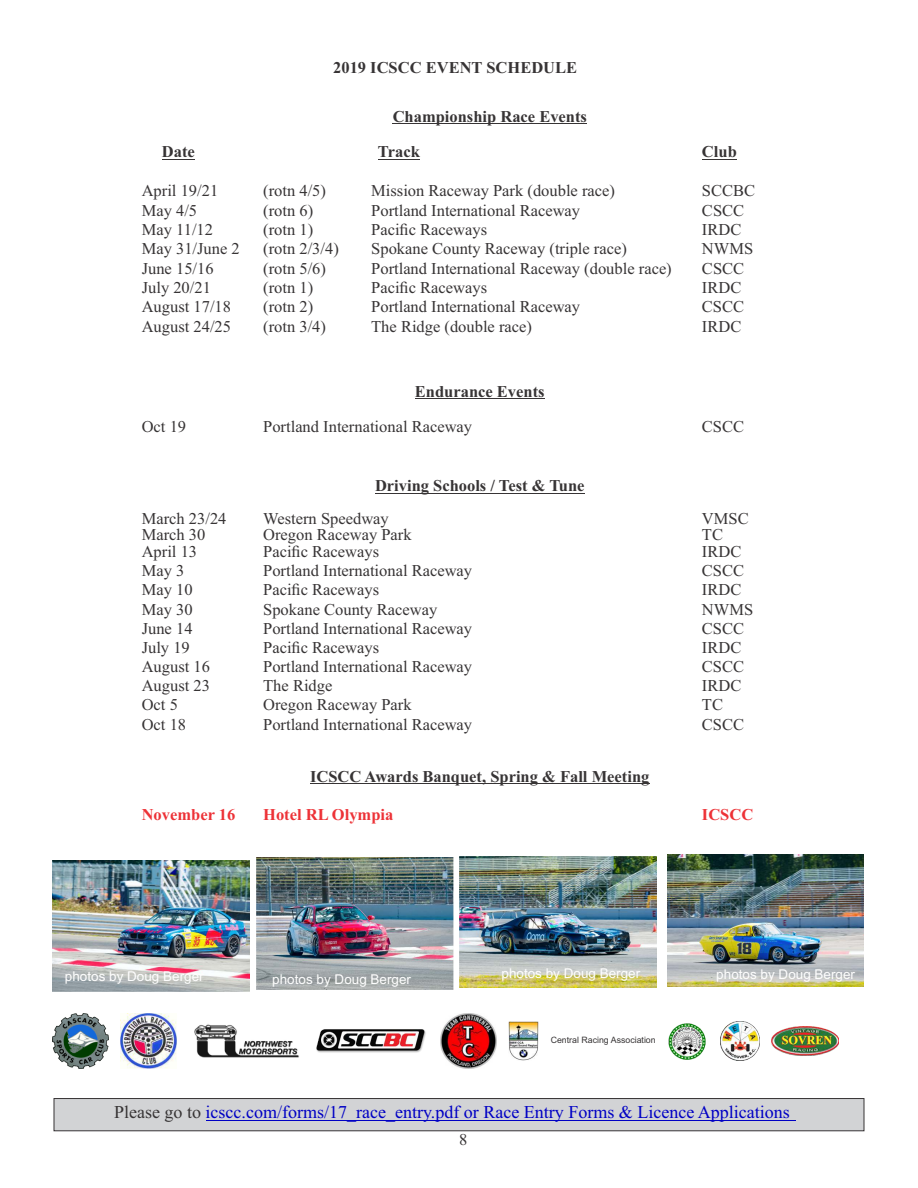
<style>
.page{position:relative;width:918px;height:1188px;background:#fff}
.page>*{position:absolute;margin:0;border:0;box-sizing:border-box;transform-origin:0 0}
.t1{font:18px "Times New Roman";color:#0000c4}
.t2{font:16.5px "Times New Roman";color:#373435}
.t3{font:700 16.5px "Times New Roman";color:#373435}
.t4{font:700 16.5px "Times New Roman";color:#ed3237}
.t5{font:13.5px "Arial";color:#fefefe}
.t6{font:8.85px "Arial";color:#373435}
.s1{color:#373435}
</style>
<div class="page">
<svg style="left:53px;top:1098px;width:812px;height:34px;background:#c9c9cb"></svg>
<hr style="left:212px;top:1120px;width:258px;height:1px;background:#0000c4">
<hr style="left:470px;top:1120px;width:326px;height:1px;background:#0000c4">
<img style="left:440px;top:1013px;width:56px;height:56px">
<img style="left:316px;top:1029px;width:110px;height:24px">
<img style="left:52px;top:1013px;width:56px;height:56px">
<img style="left:121px;top:1013px;width:56px;height:56px">
<img style="left:194px;top:1024px;width:105px;height:34px">
<img style="left:668px;top:1023px;width:38px;height:37px">
<img style="left:509px;top:1021px;width:30px;height:40px">
<img style="left:720px;top:1021px;width:39px;height:40px">
<img style="left:772px;top:1026px;width:67px;height:30px">
<hr style="left:393px;top:123px;width:194px;height:1px;background:#373435">
<hr style="left:162px;top:159px;width:33px;height:1px;background:#373435">
<hr style="left:378px;top:159px;width:42px;height:1px;background:#373435">
<hr style="left:702px;top:159px;width:35px;height:1px;background:#373435">
<hr style="left:415px;top:398px;width:130px;height:1px;background:#373435">
<hr style="left:375px;top:493px;width:210px;height:1px;background:#373435">
<hr style="left:310px;top:783px;width:339px;height:1px;background:#373435">
<img style="left:667px;top:855px;width:197px;height:131px">
<img style="left:460px;top:856px;width:197px;height:132px">
<img style="left:256px;top:858px;width:198px;height:131px">
<img style="left:53px;top:860px;width:196px;height:131px">
<p class="t3" style="left:333px;top:62px;width:246px">2019 ICSCC EVENT SCHEDULE</p>
<p class="t3" style="left:393px;top:111px;width:196px">Championship Race Events</p>
<p class="t3" style="left:162px;top:146px;width:34px">Date</p>
<p class="t3" style="left:378px;top:146px;width:43px">Track</p>
<p class="t3" style="left:702px;top:146px;width:36px">Club</p>
<p class="t2" style="left:142px;top:185px;width:78px">April 19/21</p>
<p class="t2" style="left:263px;top:185px;width:64px">(rotn 4/5)</p>
<p class="t2" style="left:371px;top:185px;width:245px">Mission Raceway Park (double race)</p>
<p class="t2" style="left:702px;top:185px;width:55px">SCCBC</p>
<p class="t2" style="left:142px;top:204px;width:57px">May 4/5</p>
<p class="t2" style="left:263px;top:204px;width:51px">(rotn 6)</p>
<p class="t2" style="left:371px;top:204px;width:210px">Portland International Raceway</p>
<p class="t2" style="left:702px;top:204px;width:44px">CSCC</p>
<p class="t2" style="left:142px;top:223px;width:73px">May 11/12</p>
<p class="t2" style="left:263px;top:223px;width:51px">(rotn 1)</p>
<p class="t2" style="left:371px;top:223px;width:117px">Pacific Raceways</p>
<p class="t2" style="left:702px;top:223px;width:41px">IRDC</p>
<p class="t2" style="left:142px;top:243px;width:100px">May 31/June 2</p>
<p class="t2" style="left:263px;top:243px;width:77px">(rotn 2/3/4)</p>
<p class="t2" style="left:371px;top:243px;width:257px">Spokane County Raceway (triple race)</p>
<p class="t2" style="left:702px;top:243px;width:53px">NWMS</p>
<p class="t2" style="left:142px;top:262px;width:73px">June 15/16</p>
<p class="t2" style="left:263px;top:262px;width:64px">(rotn 5/6)</p>
<p class="t2" style="left:371px;top:262px;width:302px">Portland International Raceway (double race)</p>
<p class="t2" style="left:702px;top:262px;width:44px">CSCC</p>
<p class="t2" style="left:142px;top:281px;width:71px">July 20/21</p>
<p class="t2" style="left:263px;top:281px;width:51px">(rotn 1)</p>
<p class="t2" style="left:371px;top:281px;width:117px">Pacific Raceways</p>
<p class="t2" style="left:702px;top:281px;width:41px">IRDC</p>
<p class="t2" style="left:142px;top:301px;width:91px">August 17/18</p>
<p class="t2" style="left:263px;top:301px;width:51px">(rotn 2)</p>
<p class="t2" style="left:371px;top:301px;width:210px">Portland International Raceway</p>
<p class="t2" style="left:702px;top:301px;width:44px">CSCC</p>
<p class="t2" style="left:142px;top:320px;width:91px">August 24/25</p>
<p class="t2" style="left:263px;top:320px;width:64px">(rotn 3/4)</p>
<p class="t2" style="left:371px;top:320px;width:162px">The Ridge (double race)</p>
<p class="t2" style="left:702px;top:320px;width:41px">IRDC</p>
<p class="t3" style="left:415px;top:386px;width:131px">Endurance Events</p>
<p class="t2" style="left:142px;top:421px;width:46px">Oct 19</p>
<p class="t2" style="left:263px;top:421px;width:210px">Portland International Raceway</p>
<p class="t2" style="left:702px;top:421px;width:44px">CSCC</p>
<p class="t3" style="left:375px;top:480px;width:211px">Driving Schools / Test &amp; Tune</p>
<p class="t2" style="left:142px;top:513px;width:86px">March 23/24</p>
<p class="t2" style="left:263px;top:513px;width:127px">Western Speedway</p>
<p class="t2" style="left:702px;top:513px;width:48px">VMSC</p>
<p class="t2" style="left:142px;top:529px;width:65px">March 30</p>
<p class="t2" style="left:263px;top:529px;width:150px">Oregon Raceway Park</p>
<p class="t2" style="left:702px;top:529px;width:23px">TC</p>
<p class="t2" style="left:142px;top:545px;width:57px">April 13</p>
<p class="t2" style="left:263px;top:545px;width:117px">Pacific Raceways</p>
<p class="t2" style="left:702px;top:545px;width:41px">IRDC</p>
<p class="t2" style="left:142px;top:564px;width:44px">May 3</p>
<p class="t2" style="left:263px;top:564px;width:210px">Portland International Raceway</p>
<p class="t2" style="left:702px;top:564px;width:44px">CSCC</p>
<p class="t2" style="left:142px;top:584px;width:52px">May 10</p>
<p class="t2" style="left:263px;top:584px;width:117px">Pacific Raceways</p>
<p class="t2" style="left:702px;top:584px;width:41px">IRDC</p>
<p class="t2" style="left:142px;top:603px;width:52px">May 30</p>
<p class="t2" style="left:263px;top:603px;width:176px">Spokane County Raceway</p>
<p class="t2" style="left:702px;top:603px;width:53px">NWMS</p>
<p class="t2" style="left:142px;top:623px;width:52px">June 14</p>
<p class="t2" style="left:263px;top:623px;width:210px">Portland International Raceway</p>
<p class="t2" style="left:702px;top:623px;width:44px">CSCC</p>
<p class="t2" style="left:142px;top:642px;width:50px">July 19</p>
<p class="t2" style="left:263px;top:642px;width:117px">Pacific Raceways</p>
<p class="t2" style="left:702px;top:642px;width:41px">IRDC</p>
<p class="t2" style="left:142px;top:660px;width:70px">August 16</p>
<p class="t2" style="left:263px;top:660px;width:210px">Portland International Raceway</p>
<p class="t2" style="left:702px;top:660px;width:44px">CSCC</p>
<p class="t2" style="left:142px;top:680px;width:70px">August 23</p>
<p class="t2" style="left:263px;top:680px;width:71px">The Ridge</p>
<p class="t2" style="left:702px;top:680px;width:41px">IRDC</p>
<p class="t2" style="left:142px;top:699px;width:38px">Oct 5</p>
<p class="t2" style="left:263px;top:699px;width:150px">Oregon Raceway Park</p>
<p class="t2" style="left:702px;top:699px;width:23px">TC</p>
<p class="t2" style="left:142px;top:718px;width:46px">Oct 18</p>
<p class="t2" style="left:263px;top:718px;width:210px">Portland International Raceway</p>
<p class="t2" style="left:702px;top:718px;width:44px">CSCC</p>
<p class="t3" style="left:310px;top:770px;width:341px">ICSCC Awards Banquet, Spring &amp; Fall Meeting</p>
<p class="t4" style="left:142px;top:809px;width:95px">November 16</p>
<p class="t4" style="left:263px;top:809px;width:132px">Hotel RL Olympia</p>
<p class="t4" style="left:702px;top:809px;width:53px">ICSCC</p>
<p class="t5" style="left:65px;top:972px;width:140px">photos by Doug Berger</p>
<p class="t5" style="left:272px;top:974px;width:140px">photos by Doug Berger</p>
<p class="t5" style="left:502px;top:968px;width:140px">photos by Doug Berger</p>
<p class="t5" style="left:716px;top:969px;width:140px">photos by Doug Berger</p>
<p class="t6" style="left:551px;top:1037px;width:107px">Central Racing Association</p>
<p class="t1" style="left:114px;top:1106px;width:677px"><span class="s1">Please go to</span> icscc.com/forms/17_race_entry.pdf or Race Entry Forms &amp; Licence Applications</p>
<p class="t2" style="left:459px;top:1134px;width:10px">8</p>
</div>
